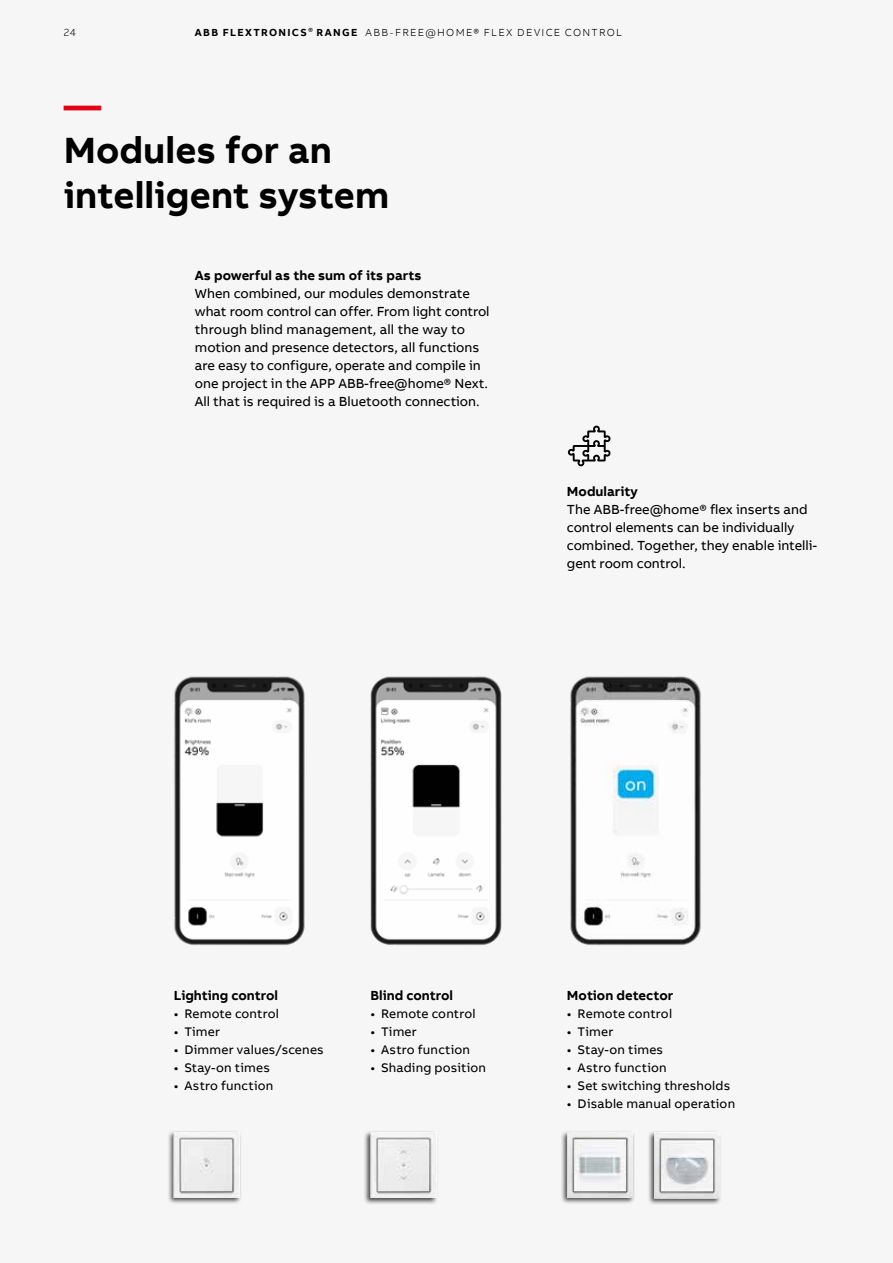
<style>
.page{position:relative;width:893px;height:1263px;background:#f6f6f6}
.page>*{position:absolute;margin:0;border:0;box-sizing:border-box;transform-origin:0 0}
.t1{font:700 37.5px/45px "AB Bvoice";color:#000}
.t2{font:700 37.5px "AB Bvoice";color:#e30015}
.t3{font:13.5px/18px "AB Bvoice";color:#000}
.t4{font:700 13.5px "AB Bvoice";color:#000}
.t5{font:12.75px "AB Bvoice";letter-spacing:.015em;color:#000}
.t6{font:300 10.5px "AB Bvoice";letter-spacing:.12em;color:#000}
.s1{font-weight:700}
.s2{font-weight:400;font-size:9px}
</style>
<div class="page">
<svg style="left:568px;top:426px;width:43px;height:40px"></svg>
<img style="left:570px;top:676px;width:131px;height:269px">
<img style="left:174px;top:676px;width:131px;height:269px">
<img style="left:370px;top:676px;width:131px;height:269px">
<div style="left:364px;top:1130px;width:75px;height:75px;background:#000;opacity:.7"></div>
<img style="left:371px;top:1132px;width:65px;height:66px">
<div style="left:167px;top:1130px;width:75px;height:75px;background:#000;opacity:.7"></div>
<img style="left:174px;top:1132px;width:65px;height:66px">
<div style="left:560px;top:1130px;width:75px;height:75px;background:#000;opacity:.7"></div>
<img style="left:567px;top:1132px;width:66px;height:66px">
<div style="left:647px;top:1130px;width:74px;height:75px;background:#000;opacity:.7"></div>
<img style="left:654px;top:1133px;width:65px;height:65px">
<p class="t6" style="left:64px;top:26px;width:14px">24</p>
<p class="t6" style="left:195px;top:26px;width:429px"><span class="s1">ABB FLEXTRONICS</span><span class="s2">®</span> <span class="s1">RANGE</span> ABB-FREE@HOME® FLEX DEVICE CONTROL</p>
<h1 class="t2" style="left:64px;top:81px;width:39px">—</h1>
<h1 class="t1" style="left:64px;top:128px;width:327px">Modules for an intelligent system</h1>
<p class="t4" style="left:195px;top:267px;width:228px">As powerful as the sum of its parts</p>
<p class="t3" style="left:195px;top:284px;width:296px">When combined, our modules demonstrate what room control can offer. From light control through blind management, all the way to motion and presence detectors, all functions are easy to configure, operate and compile in one project in the APP ABB-free@home® Next.<br>All that is required is a Bluetooth connection.</p>
<p class="t4" style="left:567px;top:483px;width:72px">Modularity</p>
<p class="t3" style="left:567px;top:500px;width:252px">The ABB-free@home® flex inserts and control elements can be individually combined. Together, they enable intelli&shy;gent room control.</p>
<p class="t4" style="left:174px;top:987px;width:106px">Lighting control</p>
<p class="t4" style="left:370px;top:987px;width:84px">Blind control</p>
<p class="t4" style="left:567px;top:987px;width:108px">Motion detector</p>
<p class="t5" style="left:174px;top:1006px;width:107px">• Remote control</p>
<p class="t5" style="left:174px;top:1024px;width:48px">• Timer</p>
<p class="t5" style="left:174px;top:1042px;width:152px">• Dimmer values/scenes</p>
<p class="t5" style="left:174px;top:1060px;width:98px">• Stay-on times</p>
<p class="t5" style="left:174px;top:1078px;width:101px">• Astro function</p>
<p class="t5" style="left:370px;top:1006px;width:107px">• Remote control</p>
<p class="t5" style="left:370px;top:1024px;width:48px">• Timer</p>
<p class="t5" style="left:370px;top:1042px;width:101px">• Astro function</p>
<p class="t5" style="left:370px;top:1060px;width:117px">• Shading position</p>
<p class="t5" style="left:567px;top:1006px;width:107px">• Remote control</p>
<p class="t5" style="left:567px;top:1024px;width:48px">• Timer</p>
<p class="t5" style="left:567px;top:1042px;width:98px">• Stay-on times</p>
<p class="t5" style="left:567px;top:1060px;width:101px">• Astro function</p>
<p class="t5" style="left:567px;top:1078px;width:165px">• Set switching thresholds</p>
<p class="t5" style="left:567px;top:1096px;width:170px">• Disable manual operation</p>
</div>
